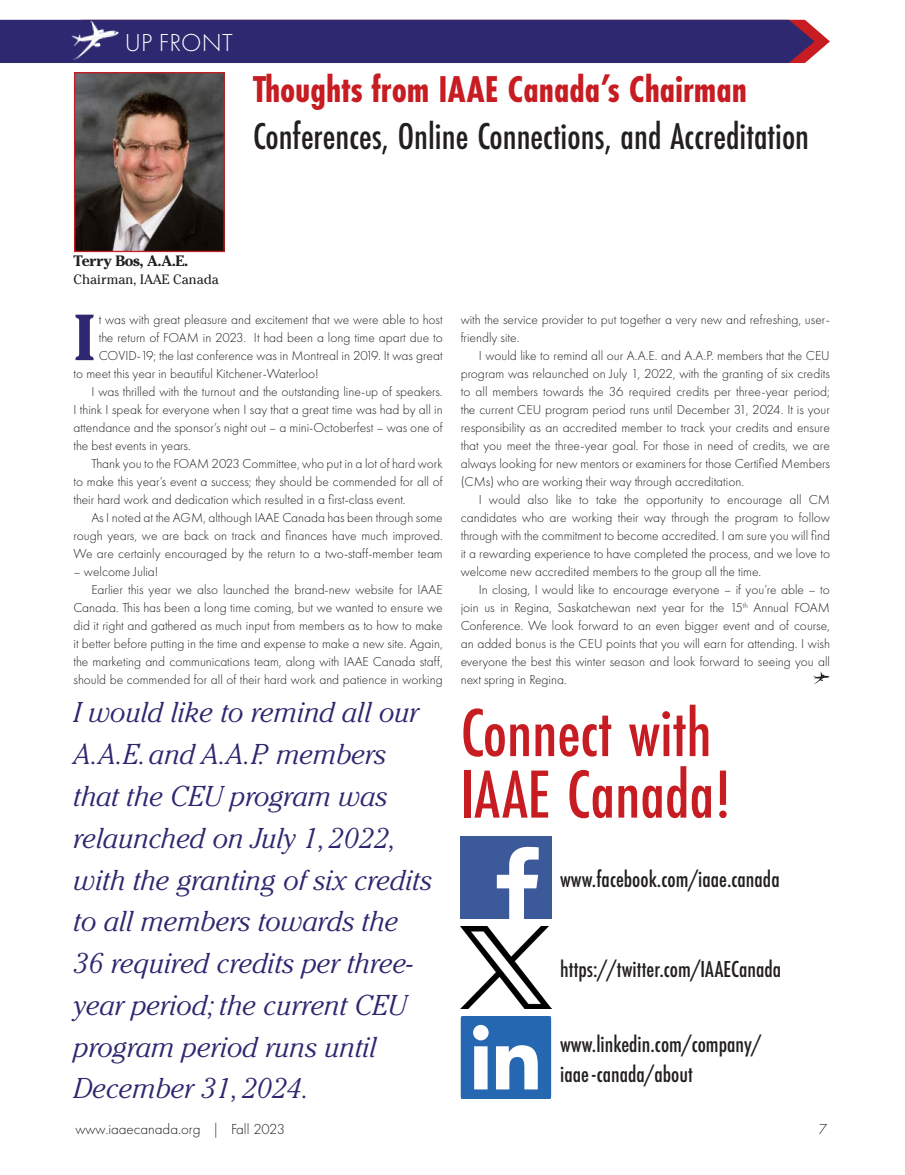
<style>
.page{position:relative;width:905px;height:1175px;background:#fff}
.page>*{position:absolute;margin:0;border:0;box-sizing:border-box;transform-origin:0 0}
.t1{font:500 70.5px "Futura PT Cond";color:#c61c22}
.t2{font:700 64.65px "Cheltenham Std";color:#2d286f}
.t3{font:500 38.85px "Futura PT Cond";color:#231f20}
.t4{font:700 38.85px "Futura PT Cond";color:#c61c22}
.Pull_Quote{font:italic 300 28.5px/41.7px "Cheltenham Std";color:#2d286f}
.t5{font:300 25.5px "Futura PT";letter-spacing:.01em;color:#fff}
.t6{font:500 24px/30px "Futura PT Cond";color:#231f20}
.t7{font:300 15px "Futura PT";color:#231f20}
.t8{font:700 15px "Cheltenham Std";letter-spacing:-.025em;color:#231f20}
.t9{font:300 13.5px/18px "Futura PT";color:#231f20;text-align:justify}
.t10{font:13.5px "Cheltenham Std";color:#231f20}
</style>
<div class="page">
<div style="left:0;top:20px;width:830px;height:43px;background:#2d286f"></div>
<img style="left:68px;top:19px;width:55px;height:42px">
<img style="left:76px;top:74px;width:147px;height:176px">
<div style="left:74px;top:72px;width:151px;height:180px;border:1px solid #c61c22"></div>
<img style="left:813px;top:671px;width:16px;height:13px">
<svg style="left:460px;top:836px;width:91px;height:82px"></svg>
<img style="left:460px;top:926px;width:91px;height:82px">
<svg style="left:461px;top:1016px;width:90px;height:82px"></svg>
<p class="t5" style="left:125px;top:28px;width:110px">UP FRONT</p>
<p class="t4" style="left:253px;top:66px;width:495px">Thoughts from IAAE Canada’s Chairman</p>
<p class="t3" style="left:253px;top:113px;width:557px">Conferences, Online Connections, and Accreditation</p>
<p class="t8" style="left:74px;top:251px;width:116px">Terry Bos, A.A.E.</p>
<p class="t10" style="left:74px;top:271px;width:147px">Chairman, IAAE Canada</p>
<p class="t2" style="left:74px;top:299px;width:24px">I</p>
<p class="t9" style="left:99px;top:311px;width:345px">t was with great pleasure and excitement that we were able to host</p>
<p class="t9" style="left:99px;top:329px;width:345px">the return of FOAM in 2023. It had been a long time apart due to</p>
<p class="t9" style="left:99px;top:347px;width:345px">COVID-19; the last conference was in Montreal in 2019. It was great</p>
<p class="t9" style="left:74px;top:365px;width:247px">to meet this year in beautiful Kitchener-Waterloo!</p>
<p class="t9" style="left:74px;top:383px;width:371px;text-indent:18px">I was thrilled with the turnout and the outstanding line-up of speakers.<br>I think I speak for everyone when I say that a great time was had by all in attendance and the sponsor’s night out – a mini-Octoberfest – was one of the best events in years.</p>
<p class="t9" style="left:74px;top:455px;width:371px;text-indent:18px">Thank you to the FOAM 2023 Committee, who put in a lot of hard work to make this year’s event a success; they should be commended for all of their hard work and dedication which resulted in a first-class event.</p>
<p class="t9" style="left:74px;top:509px;width:371px;text-indent:18px">As I noted at the AGM, although IAAE Canada has been through some rough years, we are back on track and finances have much improved.<br>We are certainly encouraged by the return to a two-staff-member team</p>
<p class="t9" style="left:74px;top:563px;width:86px">– welcome Julia!</p>
<p class="t9" style="left:74px;top:581px;width:371px;text-indent:18px">Earlier this year we also launched the brand-new website for IAAE Canada. This has been a long time coming, but we wanted to ensure we did it right and gathered as much input from members as to how to make it better before putting in the time and expense to make a new site. Again, the marketing and communications team, along with IAAE Canada staff, should be commended for all of their hard work and patience in working</p>
<p class="Pull_Quote" style="left:74px;top:692px;width:360px">I would like to remind all our<br>A.A.E. and A.A.P. members that the CEU program was relaunched on July 1, 2022, with the granting of six credits to all members towards the<br>36 required credits per three&shy;year period; the current CEU program period runs until<br>December 31, 2024.</p>
<p class="t9" style="left:461px;top:311px;width:370px">with the service provider to put together a very new and refreshing, user&shy;friendly site.</p>
<p class="t9" style="left:461px;top:347px;width:371px;text-indent:18px">I would like to remind all our A.A.E. and A.A.P. members that the CEU program was relaunched on July 1, 2022, with the granting of six credits to all members towards the 36 required credits per three-year period; the current CEU program period runs until December 31, 2024. It is your responsibility as an accredited member to track your credits and ensure that you meet the three-year goal. For those in need of credits, we are always looking for new mentors or examiners for those Certified Members (CMs) who are working their way through accreditation.</p>
<p class="t9" style="left:461px;top:490px;width:371px;text-indent:18px">I would also like to take the opportunity to encourage all CM candidates who are working their way through the program to follow through with the commitment to become accredited. I am sure you will find it a rewarding experience to have completed the process, and we love to welcome new accredited members to the group all the time.</p>
<p class="t9" style="left:460px;top:580px;width:371px;text-indent:18px">In closing, I would like to encourage everyone – if you’re able – to join us in Regina, Saskatchewan next year for the 15<sup>th</sup> Annual FOAM Conference. We look forward to an even bigger event and of course, an added bonus is the CEU points that you will earn for attending. I wish everyone the best this winter season and look forward to seeing you all next spring in Regina.</p>
<p class="t1" style="left:460px;top:691px;width:252px">Connect with</p>
<p class="t1" style="left:460px;top:752px;width:272px">IAAE Canada!</p>
<p class="t6" style="left:560px;top:864px;width:221px">www.facebook.com/iaae.canada</p>
<p class="t6" style="left:560px;top:954px;width:223px">https://twitter.com/IAAECanada</p>
<p class="t6" style="left:560px;top:1028px;width:203px">www.linkedin.com/company/ iaae-canada/about</p>
<p class="t7" style="left:75px;top:1120px;width:211px">www.iaaecanada.org | Fall 2023</p>
<p class="t7" style="left:819px;top:1120px;width:10px">7</p>
</div>
